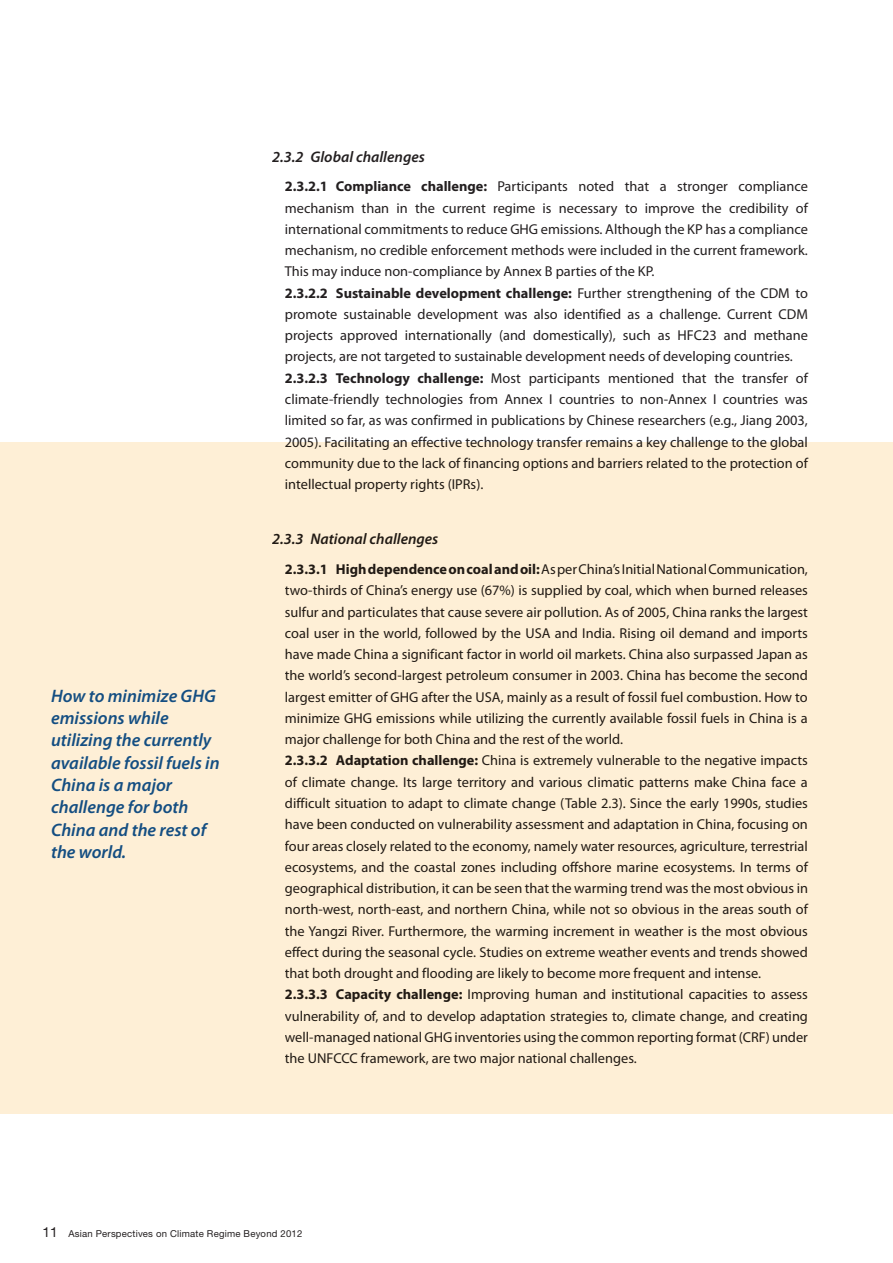
<style>
.page{position:relative;width:893px;height:1263px;background:#fff}
.page>*{position:absolute;margin:0;border:0;box-sizing:border-box;transform-origin:0 0}
.t1{font:italic 600 18px/22.4px "Myriad Pro";color:#144e82}
.t2{font:italic 600 15.45px "Myriad Pro";color:#211a14}
.t3{font:italic 600 15.45px "Myriad Pro";color:#231f20}
.t4{font:14.4px/21.3px "Myriad Pro";color:#211a14}
.t5{font:14.4px/21.3px "Myriad Pro";color:#231f20}
.t6{font:9.6px "Helvetica Neue";letter-spacing:.02em;color:#231f20}
.s1{font-weight:700}
.s2{font-size:13.8px}
</style>
<div class="page">
<div style="left:0;top:442px;width:893px;height:672px;background:#feefd6"></div>
<p class="t1" style="left:51px;top:684px;width:170px">How to minimize GHG emissions while utilizing the currently available fossil fuels in<br>China is a major challenge for both<br>China and the rest of the world.</p>
<p class="t3" style="left:272px;top:147px;width:154px">2.3.2 Global challenges</p>
<p class="t5" style="left:285px;top:176px;width:525px"><span class="s1">2.3.2.1 Compliance challenge:</span> Participants noted that a stronger compliance mechanism than in the current regime is necessary to improve the credibility of international commitments to reduce GHG emissions. Although the KP has a compliance mechanism, no credible enforcement methods were included in the current framework.<br>This may induce non-compliance by Annex B parties of the KP.<br><span class="s1">2.3.2.2 Sustainable development challenge:</span> Further strengthening of the CDM to promote sustainable development was also identified as a challenge. Current CDM projects approved internationally (and domestically), such as HFC23 and methane projects, are not targeted to sustainable development needs of developing countries.<br><span class="s1">2.3.2.3 Technology challenge:</span> Most participants mentioned that the transfer of climate-friendly technologies from Annex I countries to non-Annex I countries was limited so far, as was confirmed in publications by Chinese researchers (e.g., Jiang 2003, 2005). Facilitating an effective technology transfer remains a key challenge to the global</p>
<p class="t4" style="left:285px;top:453px;width:524px">community due to the lack of financing options and barriers related to the protection of intellectual property rights (IPRs).</p>
<p class="t2" style="left:272px;top:529px;width:168px">2.3.3 National challenges</p>
<p class="t4" style="left:285px;top:559px;width:525px"><span class="s1">2.3.3.1 High dependence on coal and oil:</span> As per China’s Initial National Communication, two-thirds of China’s energy use (67%) is supplied by coal, which when burned releases sulfur and particulates that cause severe air pollution. As of 2005, China ranks the largest coal user in the world, followed by the USA and India. Rising oil demand and imports have made China a significant factor in world oil markets. China also surpassed Japan as the world’s second-largest petroleum consumer in 2003. China has become the second largest emitter of GHG after the USA, mainly as a result of fossil fuel combustion. How to minimize GHG emissions while utilizing the currently available fossil fuels in China is a major challenge for both China and the rest of the world.<br><span class="s1">2.3.3.2 Adaptation challenge:</span> China is extremely vulnerable to the negative impacts of climate change. Its large territory and various climatic patterns make China face a difficult situation to adapt to climate change (Table 2.3). Since the early 1990s, studies have been conducted on vulnerability assessment and adaptation in China, focusing on four areas closely related to the economy, namely water resources, agriculture, terrestrial ecosystems, and the coastal zones including offshore marine ecosystems. In terms of geographical distribution, it can be seen that the warming trend was the most obvious in north-west, north-east, and northern China, while not so obvious in the areas south of the Yangzi River. Furthermore, the warming increment in weather is the most obvious effect during the seasonal cycle. Studies on extreme weather events and trends showed that both drought and flooding are likely to become more frequent and intense.<br><span class="s1">2.3.3.3 Capacity challenge:</span> Improving human and institutional capacities to assess vulnerability of, and to develop adaptation strategies to, climate change, and creating well-managed national GHG inventories using the common reporting format (CRF) under the UNFCCC framework, are two major national challenges.</p>
<p class="t6" style="left:43px;top:1228px;width:261px"><span class="s2">11</span> Asian Perspectives on Climate Regime Beyond 2012</p>
</div>
